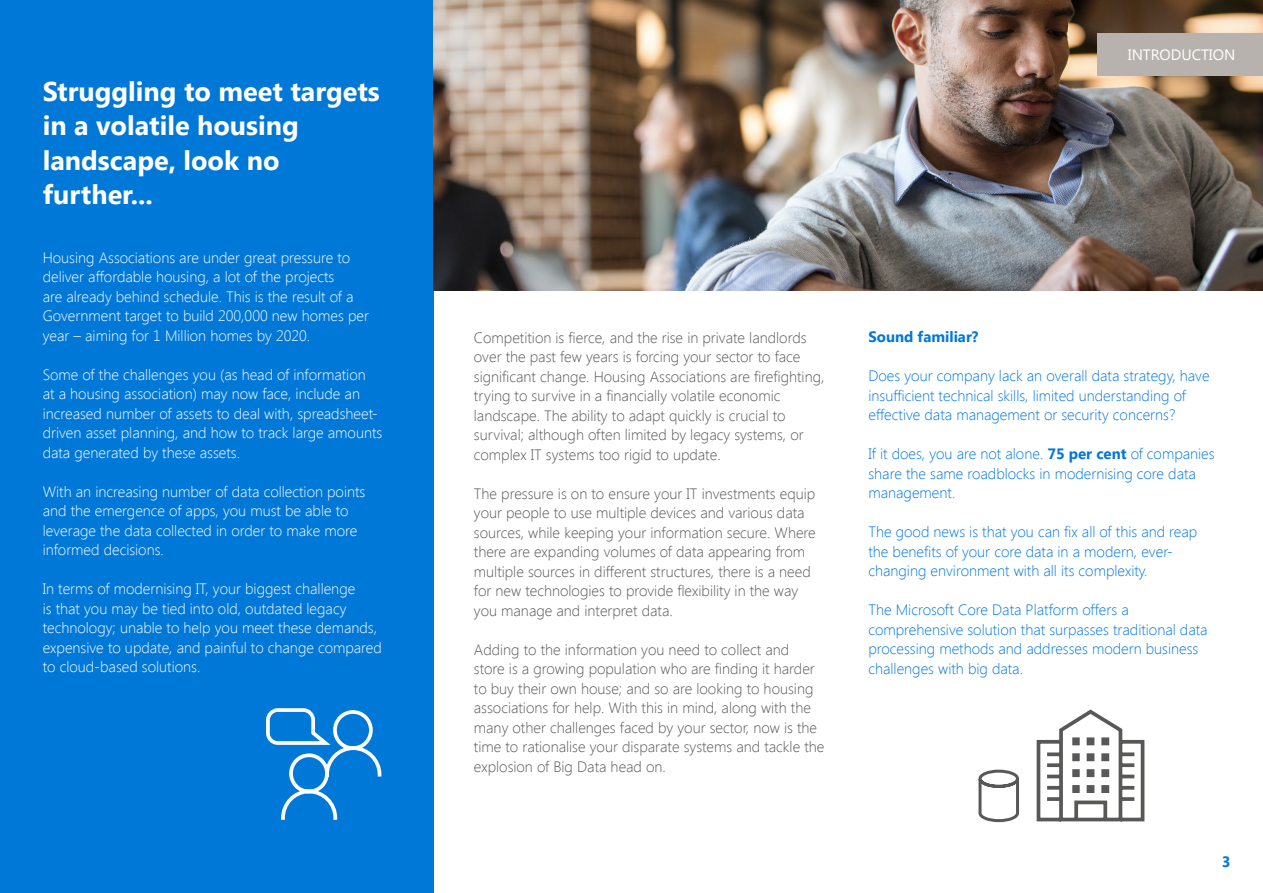
<style>
.page{position:relative;width:1263px;height:893px;background:#fff}
.page>*{position:absolute;margin:0;border:0;box-sizing:border-box;transform-origin:0 0}
.t1{font:700 27px/34.5px "Segoe UI";color:#fff}
.t2{font:300 15px/19.5px "Segoe UI";color:#575756}
.t3{font:300 15px/19.5px "Segoe UI";color:#fff}
.t4{font:300 15px/19.5px "Segoe UI";color:#0078d7}
.t5{font:700 15px "Segoe UI";color:#0078d7}
.t6{font:15px "Segoe UI";color:#fff}
.s1{font-weight:700}
</style>
<div class="page">
<div style="left:0;top:0;width:433px;height:893px;background:#0078d7"></div>
<img style="left:433px;top:0;width:830px;height:290px">
<svg style="left:266px;top:708px;width:116px;height:112px"></svg>
<div style="left:1098px;top:33px;width:165px;height:42px;background:#b7b2ad"></div>
<svg style="left:1036px;top:709px;width:109px;height:113px"></svg>
<svg style="left:978px;top:769px;width:41px;height:54px"></svg>
<h1 class="t1" style="left:43px;top:72px;width:339px">Struggling to meet targets in a volatile housing landscape, look no further...</h1>
<p class="t3" style="left:43px;top:247px;width:328px">Housing Associations are under great pressure to deliver affordable housing, a lot of the projects<br>are already behind schedule. This is the result of a Government target to build 200,000 new homes per year – aiming for 1 Million homes by 2020.</p>
<p class="t3" style="left:43px;top:364px;width:341px">Some of the challenges you (as head of information<br>at a housing association) may now face, include an increased number of assets to deal with, spreadsheet&shy;driven asset planning, and how to track large amounts data generated by these assets.</p>
<p class="t3" style="left:43px;top:481px;width:324px">With an increasing number of data collection points and the emergence of apps, you must be able to leverage the data collected in order to make more informed decisions.</p>
<p class="t3" style="left:43px;top:578px;width:341px">In terms of modernising IT, your biggest challenge<br>is that you may be tied into old, outdated legacy technology; unable to help you meet these demands, expensive to update, and painful to change compared to cloud-based solutions.</p>
<p class="t6" style="left:1128px;top:44px;width:109px">INTRODUCTION</p>
<p class="t2" style="left:474px;top:327px;width:352px">Competition is fierce, and the rise in private landlords over the past few years is forcing your sector to face significant change. Housing Associations are firefighting, trying to survive in a financially volatile economic landscape. The ability to adapt quickly is crucial to survival; although often limited by legacy systems, or complex IT systems too rigid to update.</p>
<p class="t2" style="left:474px;top:483px;width:343px">The pressure is on to ensure your IT investments equip your people to use multiple devices and various data sources, while keeping your information secure. Where there are expanding volumes of data appearing from multiple sources in different structures, there is a need for new technologies to provide flexibility in the way you manage and interpret data.</p>
<p class="t2" style="left:474px;top:639px;width:352px">Adding to the information you need to collect and<br>store is a growing population who are finding it harder to buy their own house; and so are looking to housing associations for help. With this in mind, along with the many other challenges faced by your sector, now is the time to rationalise your disparate systems and tackle the explosion of Big Data head on.</p>
<p class="t5" style="left:868px;top:326px;width:112px">Sound familiar?</p>
<p class="t4" style="left:868px;top:366px;width:343px">Does your company lack an overall data strategy, have insufficient technical skills, limited understanding of effective data management or security concerns?</p>
<p class="t4" style="left:868px;top:444px;width:348px">If it does, you are not alone. <span class="s1">75 per cent</span> of companies share the same roadblocks in modernising core data management.</p>
<p class="t4" style="left:868px;top:522px;width:330px">The good news is that you can fix all of this and reap the benefits of your core data in a modern, ever&shy;changing environment with all its complexity.</p>
<p class="t4" style="left:868px;top:600px;width:341px">The Microsoft Core Data Platform offers a comprehensive solution that surpasses traditional data processing methods and addresses modern business challenges with big data.</p>
<p class="t5" style="left:1222px;top:851px;width:10px">3</p>
</div>
